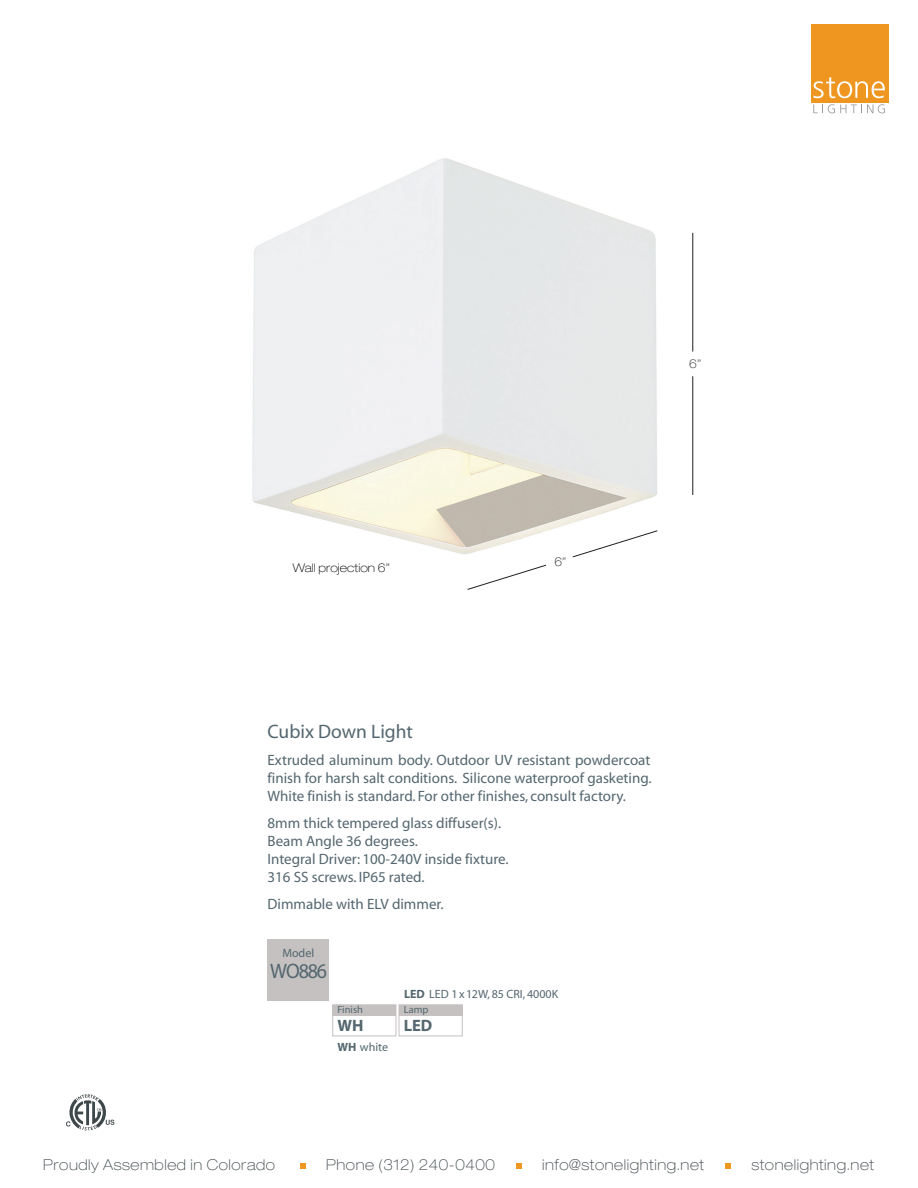
<style>
.page{position:relative;width:918px;height:1188px;background:#fff}
.page>*{position:absolute;margin:0;border:0;box-sizing:border-box;transform-origin:0 0}
.t1{font:21px "Myriad";letter-spacing:-.06em;color:#54666f;scale:.95 1}
.t2{font:19.5px "Myriad";color:#54666f}
.t3{font:700 16.5px "Myriad";color:#54666f}
.t4{font:15px/18px "Myriad";color:#54666f;text-align:justify}
.t5{font:100 expanded 15px "Helvetica Neue LT Std";letter-spacing:.04em;color:#3f484b}
.t6{font:12px "Myriad";color:#54666f}
.t7{font:100 expanded 12px "Helvetica Neue LT Std";color:#000}
.t8{font:100 expanded 12px "Helvetica Neue LT Std";color:#231f20}
.t9{font:10.5px "Myriad";color:#54666f}
.s1{font-weight:700}
</style>
<div class="page">
<div style="left:332px;top:1004px;width:64px;height:32px;border:1px solid #c4c1c0"></div>
<div style="left:333px;top:1005px;width:63px;height:10px;background:#c4c1c0"></div>
<div style="left:399px;top:1004px;width:64px;height:32px;border:1px solid #c4c1c0"></div>
<div style="left:399px;top:1005px;width:63px;height:10px;background:#c4c1c0"></div>
<div style="left:268px;top:940px;width:61px;height:61px;background:#c4c1c0"></div>
<img style="left:252px;top:158px;width:405px;height:407px">
<hr style="left:693px;top:233px;width:1px;height:119px;background:#231f20">
<hr style="left:693px;top:376px;width:1px;height:119px;background:#231f20">
<svg style="left:572px;top:530px;width:86px;height:28px"></svg>
<svg style="left:467px;top:565px;width:80px;height:25px"></svg>
<svg style="left:66px;top:1094px;width:48px;height:37px"></svg>
<svg style="left:300px;top:1163px;width:6px;height:5px"></svg>
<svg style="left:516px;top:1163px;width:5px;height:5px"></svg>
<svg style="left:725px;top:1163px;width:6px;height:5px"></svg>
<svg style="left:813px;top:104px;width:72px;height:9px"></svg>
<div style="left:811px;top:24px;width:78px;height:78px;background:#ee9620"></div>
<svg style="left:813px;top:77px;width:72px;height:21px"></svg>
<p class="t8" style="left:689px;top:357px;width:13px">6”</p>
<p class="t7" style="left:293px;top:560px;width:99px">Wall projection 6”</p>
<p class="t8" style="left:554px;top:554px;width:13px">6”</p>
<h2 class="t2" style="left:268px;top:722px;width:147px">Cubix Down Light</h2>
<p class="t4" style="left:268px;top:752px;width:386px">Extruded aluminum body. Outdoor UV resistant powdercoat finish for harsh salt conditions. Silicone waterproof gasketing.<br>White finish is standard. For other finishes, consult factory.</p>
<p class="t4" style="left:268px;top:815px;width:243px;text-align:left">8mm thick tempered glass diffuser(s).<br>Beam Angle 36 degrees.<br>Integral Driver: 100-240V inside fixture.<br>316 SS screws. IP65 rated.</p>
<p class="t4" style="left:268px;top:896px;width:178px">Dimmable with ELV dimmer.</p>
<p class="t6" style="left:282px;top:947px;width:33px">Model</p>
<h1 class="t1" style="left:270px;top:960px;width:61px">WO886</h1>
<p class="t9" style="left:337px;top:1004px;width:27px">Finish</p>
<p class="t3" style="left:337px;top:1017px;width:28px">WH</p>
<p class="t6" style="left:338px;top:1041px;width:52px"><span class="s1">WH</span> white</p>
<p class="t6" style="left:404px;top:988px;width:156px"><span class="s1">LED</span> LED 1 x 12W, 85 CRI, 4000K</p>
<p class="t9" style="left:404px;top:1004px;width:26px">Lamp</p>
<p class="t3" style="left:404px;top:1017px;width:30px">LED</p>
<p class="t5" style="left:43px;top:1155px;width:233px">Proudly Assembled in Colorado</p>
<p class="t5" style="left:326px;top:1155px;width:170px">Phone (312) 240-0400</p>
<p class="t5" style="left:542px;top:1155px;width:164px">info@stonelighting.net</p>
<p class="t5" style="left:751px;top:1155px;width:124px">stonelighting.net</p>
</div>
